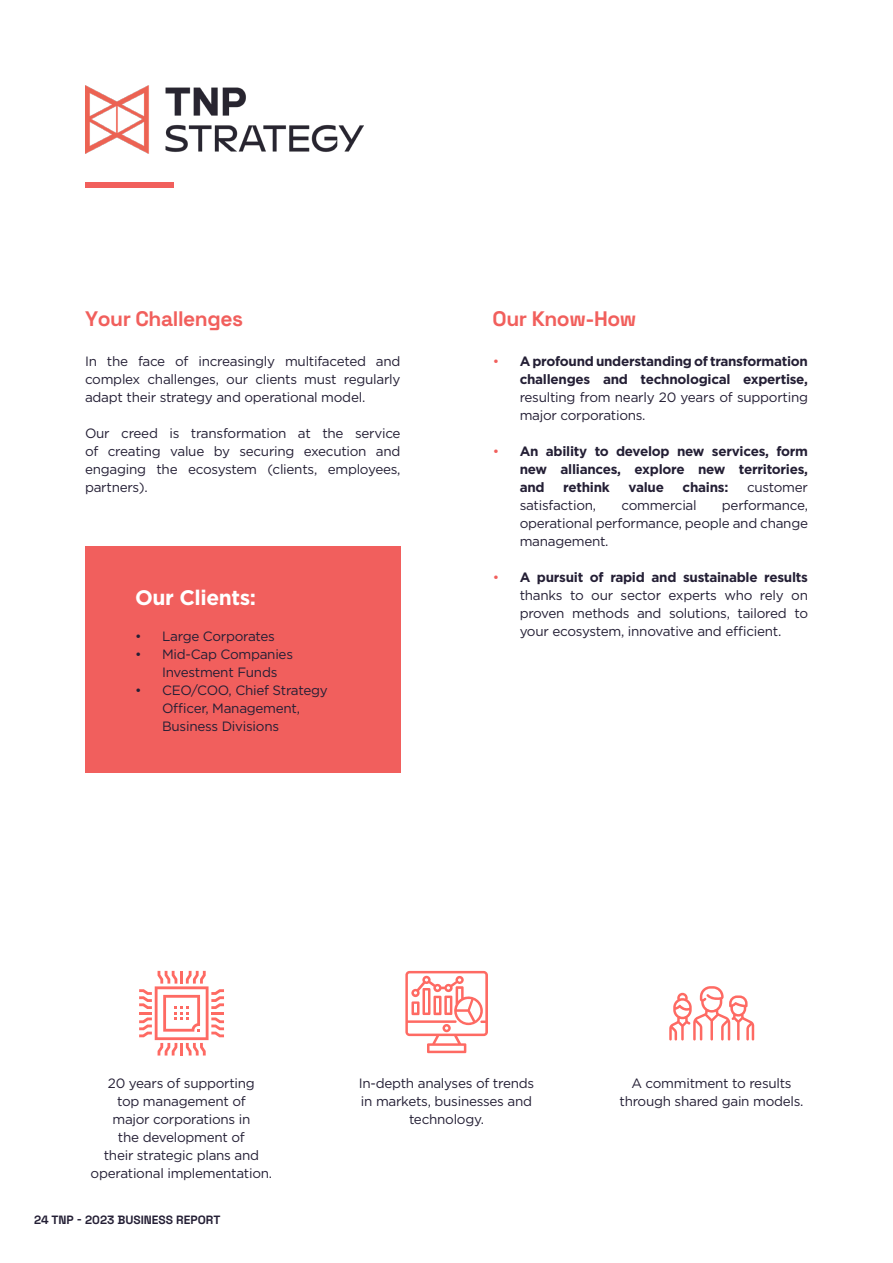
<style>
.page{position:relative;width:893px;height:1263px;background:#fff}
.page>*{position:absolute;margin:0;border:0;box-sizing:border-box;transform-origin:0 0}
.t1{font:300 21px "Space Grotesk";letter-spacing:-.02em;color:#f15f5c}
.t2{font:700 21px "Gotham";letter-spacing:-.02em;color:#fff}
.t3{font:13.5px/18px "Gotham";letter-spacing:-.02em;color:#241f35;text-align:justify}
.t4{font:700 13.5px/18px "Gotham";letter-spacing:-.02em;color:#241f35;text-align:justify}
.t5{font:300 12px "Space Grotesk";color:#241f35}
.s1{font-weight:400;color:#f15f5c}
.s2{font-weight:400}
.s3{color:#f15f5c}
.s4{font-weight:700}
</style>
<div class="page">
<div style="left:85px;top:183px;width:89px;height:5px;background:#f15f5c"></div>
<img style="left:85px;top:85px;width:279px;height:69px">
<svg style="left:405px;top:971px;width:83px;height:82px"></svg>
<svg style="left:669px;top:986px;width:85px;height:54px"></svg>
<svg style="left:139px;top:971px;width:85px;height:84px"></svg>
<div style="left:85px;top:547px;width:315px;height:226px;background:#f15f5d"></div>
<p class="t1" style="left:85px;top:303px;width:160px">Your Challenges</p>
<p class="t3" style="left:85px;top:352px;width:317px">In the face of increasingly multifaceted and complex challenges, our clients must regularly adapt their strategy and operational model.</p>
<p class="t3" style="left:85px;top:424px;width:317px">Our creed is transformation at the service of creating value by securing execution and engaging the ecosystem (clients, employees, partners).</p>
<p class="t2" style="left:135px;top:583px;width:123px">Our Clients:</p>
<p class="t3" style="left:135px;top:626px;width:141px">• Large Corporates</p>
<p class="t3" style="left:162px;top:644px;width:132px;text-indent:-27px">• Mid-Cap Companies<br>Investment Funds</p>
<p class="t3" style="left:162px;top:680px;width:167px;text-align:left;text-indent:-27px">• CEO/COO, Chief Strategy<br>Officer, Management,<br>Business Divisions</p>
<p class="t1" style="left:493px;top:303px;width:145px">Our Know-How</p>
<p class="t4" style="left:520px;top:352px;width:290px;text-indent:-27px"><span class="s1">•</span> A profound understanding of transformation challenges and technological expertise, <span class="s2">resulting from nearly 20 years of supporting major corporations.</span></p>
<p class="t4" style="left:520px;top:442px;width:290px;text-indent:-27px"><span class="s1">•</span> An ability to develop new services, form new alliances, explore new territories, and</p>
<p class="t4" style="left:563px;top:478px;width:48px">rethink</p>
<p class="t4" style="left:628px;top:478px;width:37px">value</p>
<p class="t4" style="left:683px;top:478px;width:47px">chains:</p>
<p class="t3" style="left:747px;top:478px;width:62px">customer</p>
<p class="t3" style="left:520px;top:496px;width:78px">satisfaction,</p>
<p class="t3" style="left:621px;top:496px;width:77px">commercial</p>
<p class="t3" style="left:520px;top:496px;width:290px;text-indent:202px">performance, operational performance, people and change management.</p>
<p class="t3" style="left:520px;top:568px;width:290px;text-indent:-27px"><span class="s3">•</span> <span class="s4">A pursuit of rapid and sustainable results </span>thanks to our sector experts who rely on proven methods and solutions, tailored to your ecosystem, innovative and efficient.</p>
<p class="t3" style="left:91px;top:1074px;width:183px;text-align:center">20 years of supporting<br>top management of<br>major corporations in<br>the development of<br>their strategic plans and operational implementation.</p>
<p class="t3" style="left:359px;top:1074px;width:177px;text-align:center">In-depth analyses of trends in markets, businesses and technology.</p>
<p class="t3" style="left:619px;top:1074px;width:186px;text-align:center">A commitment to results through shared gain models.</p>
<p class="t5" style="left:34px;top:1211px;width:188px">24 TNP - 2023 BUSINESS REPORT</p>
</div>
